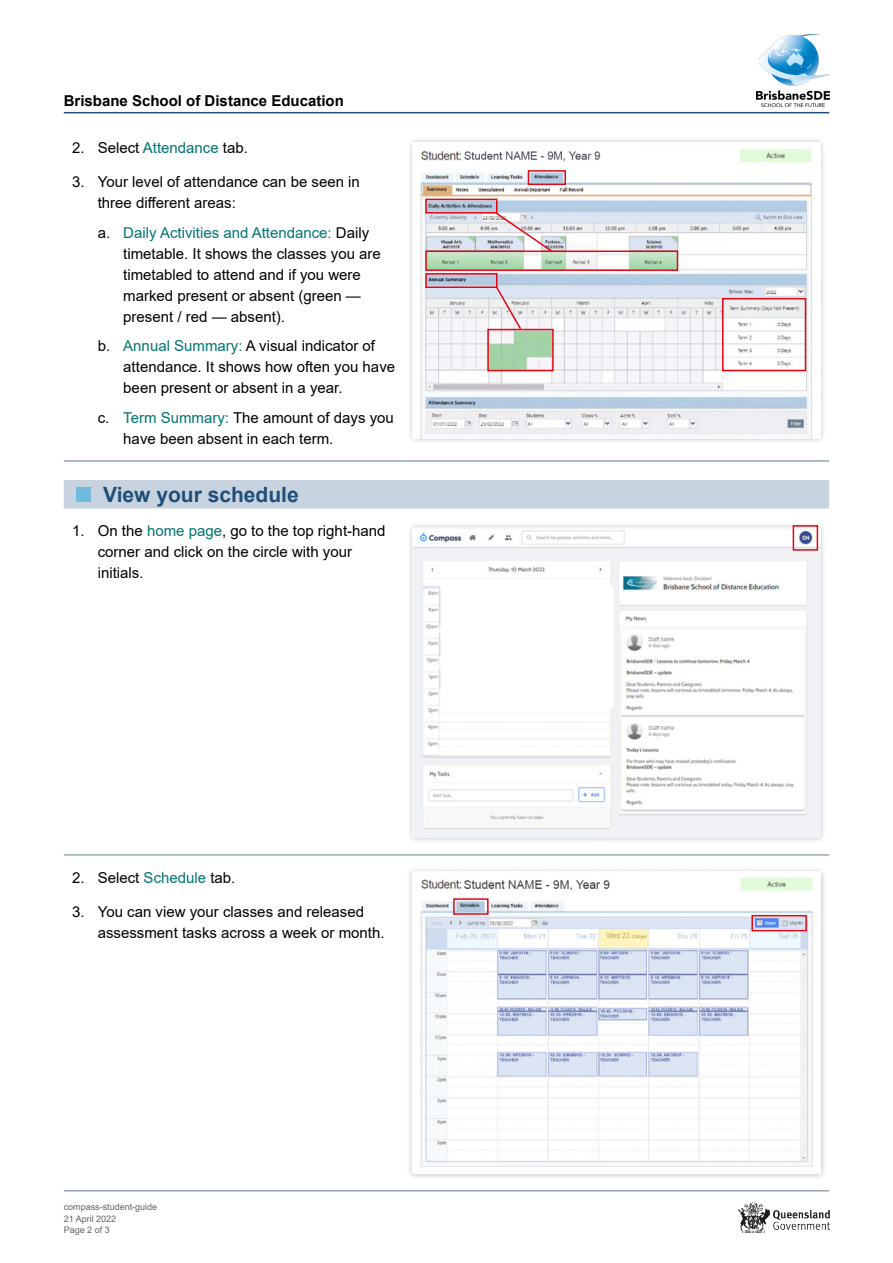
<style>
.page{position:relative;width:893px;height:1263px;background:#fff}
.page>*{position:absolute;margin:0;border:0;box-sizing:border-box;transform-origin:0 0}
.Contents{font:700 21px "Arial";color:#1f4e79}
.t1{font:15px/21px "Arial";color:#000}
.t2{font:700 15px "Arial";color:#000}
.t3{font:9px "Arial";color:#646363}
.s1{color:#007572}
</style>
<div class="page">
<img style="left:757px;top:34px;width:72px;height:72px">
<hr style="left:64px;top:112px;width:765px;height:1px;background:#1f4e79">
<img style="left:738px;top:1203px;width:91px;height:29px">
<div style="left:64px;top:480px;width:765px;height:28px;background:#c7d3de"></div>
<hr style="left:64px;top:460px;width:340px;height:2px;background:#8fa7bc">
<hr style="left:404px;top:460px;width:425px;height:2px;background:#8fa7bc">
<div style="left:407px;top:137px;width:419px;height:307px;background:#000;opacity:.25"></div>
<img style="left:412px;top:142px;width:409px;height:296px">
<div style="left:528px;top:170px;width:38px;height:15px;border:2px solid #e30613"></div>
<div style="left:425px;top:199px;width:72px;height:15px;border:2px solid #e30613"></div>
<div style="left:425px;top:273px;width:72px;height:15px;border:2px solid #e30613"></div>
<div style="left:722px;top:298px;width:84px;height:73px;border:2px solid #e30613"></div>
<div style="left:425px;top:251px;width:253px;height:20px;border:2px solid #e30613"></div>
<div style="left:487px;top:329px;width:67px;height:42px;border:2px solid #e30613"></div>
<svg style="left:494px;top:211px;width:60px;height:42px"></svg>
<svg style="left:494px;top:285px;width:28px;height:46px"></svg>
<div style="left:77px;top:487px;width:14px;height:15px;background:#70bade"></div>
<hr style="left:64px;top:854px;width:340px;height:2px;background:#8fa7bc">
<hr style="left:404px;top:854px;width:425px;height:2px;background:#8fa7bc">
<hr style="left:64px;top:1190px;width:340px;height:1px;background:#8fa7bc">
<hr style="left:404px;top:1190px;width:425px;height:1px;background:#8fa7bc">
<div style="left:407px;top:522px;width:419px;height:322px;background:#000;opacity:.25"></div>
<img style="left:412px;top:527px;width:409px;height:311px">
<div style="left:793px;top:525px;width:25px;height:26px;border:2px solid #e30613"></div>
<div style="left:406px;top:865px;width:421px;height:315px;background:#000;opacity:.25"></div>
<img style="left:412px;top:872px;width:409px;height:302px">
<div style="left:453px;top:898px;width:36px;height:17px;border:2px solid #e30613"></div>
<div style="left:751px;top:915px;width:56px;height:16px;border:2px solid #e30613"></div>
<p class="t2" style="left:64px;top:90px;width:282px">Brisbane School of Distance Education</p>
<p class="t1" style="left:72px;top:137px;width:174px">2. Select <span class="s1">Attendance</span> tab.</p>
<p class="t1" style="left:98px;top:172px;width:264px;text-indent:-26px">3. Your level of attendance can be seen in three different areas:</p>
<p class="t1" style="left:123px;top:222px;width:259px;text-indent:-26px">a. <span class="s1">Daily Activities and Attendance:</span> Daily timetable. It shows the classes you are timetabled to attend and if you were marked present or absent (green — present / red — absent).</p>
<p class="t1" style="left:123px;top:336px;width:273px;text-indent:-26px">b. <span class="s1">Annual Summary:</span> A visual indicator of attendance. It shows how often you have been present or absent in a year.</p>
<p class="t1" style="left:123px;top:407px;width:272px;text-indent:-26px">c. <span class="s1">Term Summary:</span> The amount of days you have been absent in each term.</p>
<p class="Contents" style="left:103px;top:480px;width:197px">View your schedule</p>
<p class="t1" style="left:98px;top:520px;width:289px;text-indent:-26px">1. On the <span class="s1">home page</span>, go to the top right-hand corner and click on the circle with your initials.</p>
<p class="t1" style="left:72px;top:867px;width:162px">2. Select <span class="s1">Schedule</span> tab.</p>
<p class="t1" style="left:98px;top:901px;width:286px;text-indent:-26px">3. You can view your classes and released assessment tasks across a week or month.</p>
<p class="t3" style="left:64px;top:1201px;width:95px">compass-student-guide</p>
<p class="t3" style="left:64px;top:1224px;width:48px">Page 2 of 3</p>
<p class="t3" style="left:64px;top:1212px;width:54px">21 April 2022</p>
</div>
